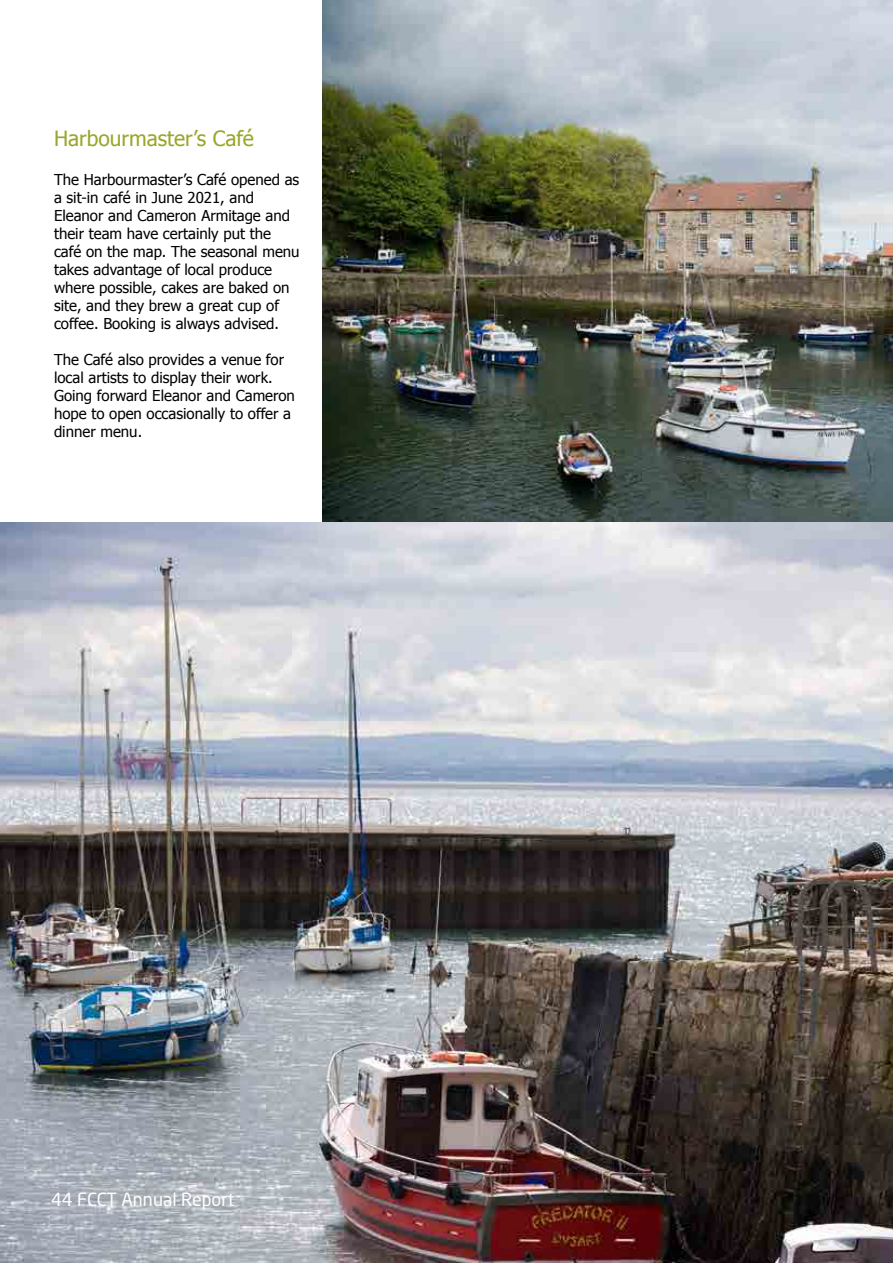
<style>
.page{position:relative;width:893px;height:1263px;background:#fff}
.page>*{position:absolute;margin:0;border:0;box-sizing:border-box;transform-origin:0 0}
.t1{font:21px "Tahoma";color:#9ba629}
.t2{font:18px "Neo Sans W1 G";color:#fff}
.t3{font:15px/18px "Tahoma";color:#000}
</style>
<div class="page">
<img style="left:323px;top:0;width:570px;height:522px">
<img style="left:0;top:522px;width:893px;height:741px">
<h1 class="t1" style="left:54px;top:124px;width:201px">Harbourmaster’s Café</h1>
<p class="t3" style="left:54px;top:170px;width:247px">The Harbourmaster’s Café opened as a sit-in café in June 2021, and Eleanor and Cameron Armitage and their team have certainly put the café on the map. The seasonal menu takes advantage of local produce where possible, cakes are baked on site, and they brew a great cup of coffee. Booking is always advised.</p>
<p class="t3" style="left:54px;top:350px;width:242px">The Café also provides a venue for local artists to display their work.<br>Going forward Eleanor and Cameron hope to open occasionally to offer a dinner menu.</p>
<p class="t2" style="left:51px;top:1188px;width:185px">44 FCCT Annual Report</p>
</div>
